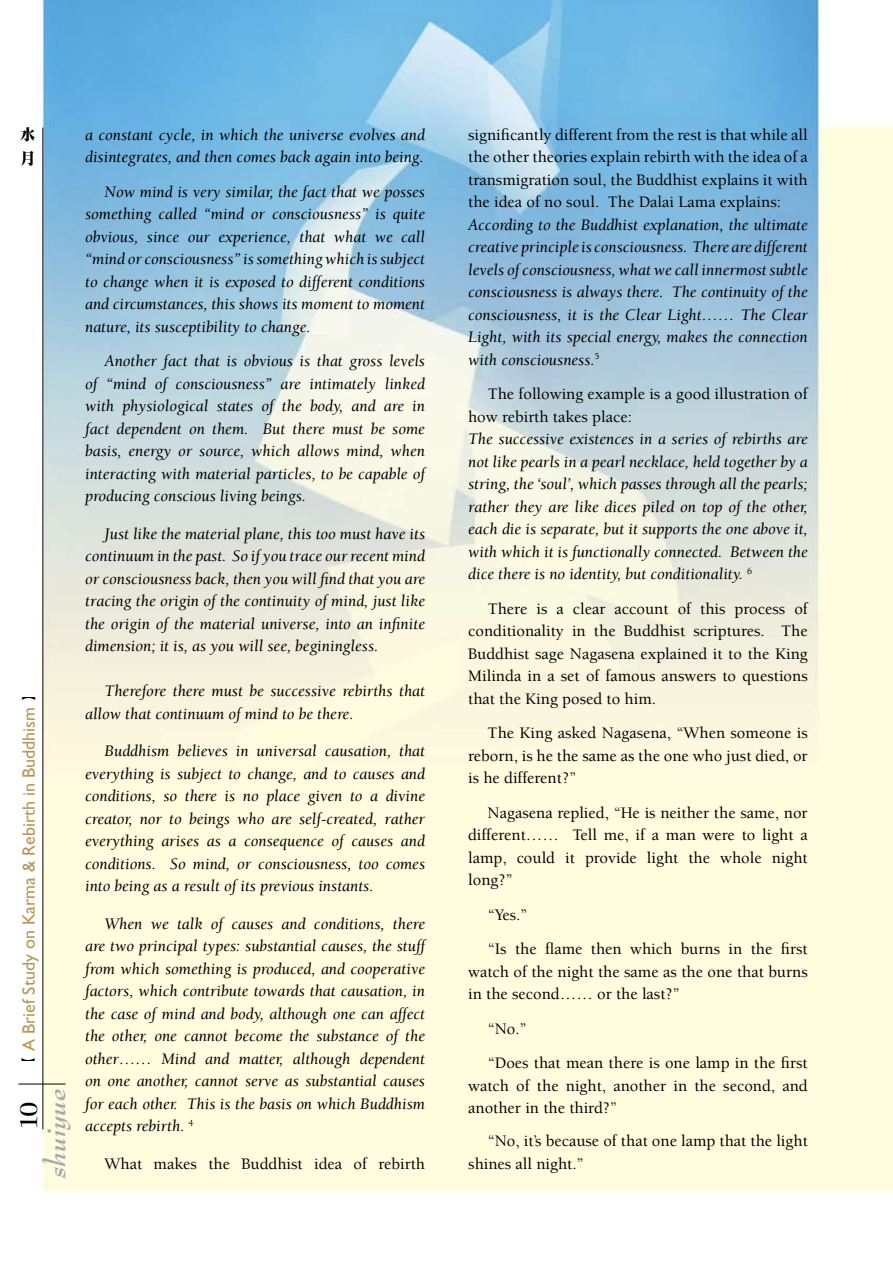
<style>
.page{position:relative;width:893px;height:1263px;background:#fff}
.page>*{position:absolute;margin:0;border:0;box-sizing:border-box;transform-origin:0 0}
.t1{font:italic 700 30px "Bernhard Modern Std";letter-spacing:.02em;color:#a7a9ac}
.t2{font:700 27px "Bernhard Modern Std";color:#000}
.t3{font:18px "Gill Sans";color:#ba9653}
.t4{font:italic 16.5px/22.5px "Berkeley";color:#000;text-align:justify}
.t5{font:500 16.5px/22.5px "Berkeley";color:#000}
.t6{font:15px/24px "Sungti EG Ultra GB";color:#000}
.t7{font:15px "FZHCJW GB1 0";color:#000}
</style>
<div class="page">
<img style="left:18px;top:0;width:875px;height:1192px">
<hr style="left:42px;top:128px;width:1px;height:1001px;background:#000">
<hr style="left:18px;top:1084px;width:48px;height:1px;background:#000">
<p class="t6" style="left:20px;top:123px;width:16px">水月</p>
<p class="t7" style="left:37px;top:690px;width:16px;rotate:90deg">【</p>
<p class="t3" style="left:18px;top:1051px;width:345px;rotate:-90deg">A Brief Study on Karma &amp; Rebirth in Buddhism</p>
<p class="t7" style="left:20px;top:1068px;width:16px;rotate:-90deg">【</p>
<h1 class="t1" style="left:39px;top:1178px;width:91px;rotate:-90deg">shuiyue</h1>
<h2 class="t2" style="left:15px;top:1130px;width:31px;rotate:-90deg">10</h2>
<p class="t4" style="left:85px;top:124px;width:341px">a constant cycle, in which the universe evolves and disintegrates, and then comes back again into being.</p>
<p class="t4" style="left:85px;top:181px;width:341px;text-indent:19px">Now mind is very similar, the fact that we posses something called “mind or consciousness” is quite obvious, since our experience, that what we call “mind or consciousness” is something which is subject to change when it is exposed to different conditions and circumstances, this shows its moment to moment nature, its susceptibility to change.</p>
<p class="t4" style="left:85px;top:350px;width:341px;text-indent:20px">Another fact that is obvious is that gross levels of “mind of consciousness” are intimately linked with physiological states of the body, and are in fact dependent on them. But there must be some basis, energy or source, which allows mind, when interacting with material particles, to be capable of producing conscious living beings.</p>
<p class="t4" style="left:85px;top:523px;width:341px;text-indent:19px">Just like the material plane, this too must have its continuum in the past. So if you trace our recent mind or consciousness back, then you will find that you are tracing the origin of the continuity of mind, just like the origin of the material universe, into an infinite dimension; it is, as you will see, beginingless.</p>
<p class="t4" style="left:85px;top:680px;width:341px;text-indent:20px">Therefore there must be successive rebirths that allow that continuum of mind to be there.</p>
<p class="t4" style="left:85px;top:740px;width:341px;text-indent:20px">Buddhism believes in universal causation, that everything is subject to change, and to causes and conditions, so there is no place given to a divine creator, nor to beings who are self-created, rather everything arises as a consequence of causes and conditions. So mind, or consciousness, too comes into being as a result of its previous instants.</p>
<p class="t4" style="left:85px;top:913px;width:341px;text-indent:20px">When we talk of causes and conditions, there are two principal types: substantial causes, the stuff from which something is produced, and cooperative factors, which contribute towards that causation, in the case of mind and body, although one can affect the other, one cannot become the substance of the other…… Mind and matter, although dependent on one another, cannot serve as substantial causes for each other. This is the basis on which Buddhism accepts rebirth. <sup>4</sup></p>
<p class="t5" style="left:105px;top:1152px;width:322px">What makes the Buddhist idea of rebirth</p>
<p class="t5" style="left:468px;top:124px;width:341px;text-align:justify">significantly different from the rest is that while all the other theories explain rebirth with the idea of a transmigration soul, the Buddhist explains it with the idea of no soul. The Dalai Lama explains:</p>
<p class="t4" style="left:468px;top:214px;width:341px">According to the Buddhist explanation, the ultimate creative principle is consciousness. There are different levels of consciousness, what we call innermost subtle consciousness is always there. The continuity of the consciousness, it is the Clear Light…… The Clear Light, with its special energy, makes the connection with consciousness.<sup>5</sup></p>
<p class="t5" style="left:468px;top:383px;width:341px;text-indent:20px">The following example is a good illustration of how rebirth takes place:</p>
<p class="t4" style="left:468px;top:428px;width:341px">The successive existences in a series of rebirths are not like pearls in a pearl necklace, held together by a string, the ‘soul’, which passes through all the pearls; rather they are like dices piled on top of the other, each die is separate, but it supports the one above it, with which it is functionally connected. Between the dice there is no identity, but conditionality. <sup>6</sup></p>
<p class="t5" style="left:468px;top:598px;width:341px;text-align:justify;text-indent:20px">There is a clear account of this process of conditionality in the Buddhist scriptures. The Buddhist sage Nagasena explained it to the King Milinda in a set of famous answers to questions that the King posed to him.</p>
<p class="t5" style="left:468px;top:722px;width:341px;text-align:justify;text-indent:20px">The King asked Nagasena, “When someone is reborn, is he the same as the one who just died, or is he different?”</p>
<p class="t5" style="left:468px;top:802px;width:341px;text-align:justify;text-indent:20px">Nagasena replied, “He is neither the same, nor different…… Tell me, if a man were to light a lamp, could it provide light the whole night long?”</p>
<p class="t5" style="left:488px;top:898px;width:322px;line-height:34.5px">“Yes.”<br>“Is the flame then which burns in the first</p>
<p class="t5" style="left:468px;top:961px;width:341px">watch of the night the same as the one that burns in the second…… or the last?”</p>
<p class="t5" style="left:488px;top:1012px;width:322px;line-height:34.5px">“No.”<br>“Does that mean there is one lamp in the first</p>
<p class="t5" style="left:468px;top:1075px;width:341px">watch of the night, another in the second, and another in the third?”</p>
<p class="t5" style="left:468px;top:1130px;width:341px;text-indent:19px">“No, it’s because of that one lamp that the light shines all night.”</p>
</div>
